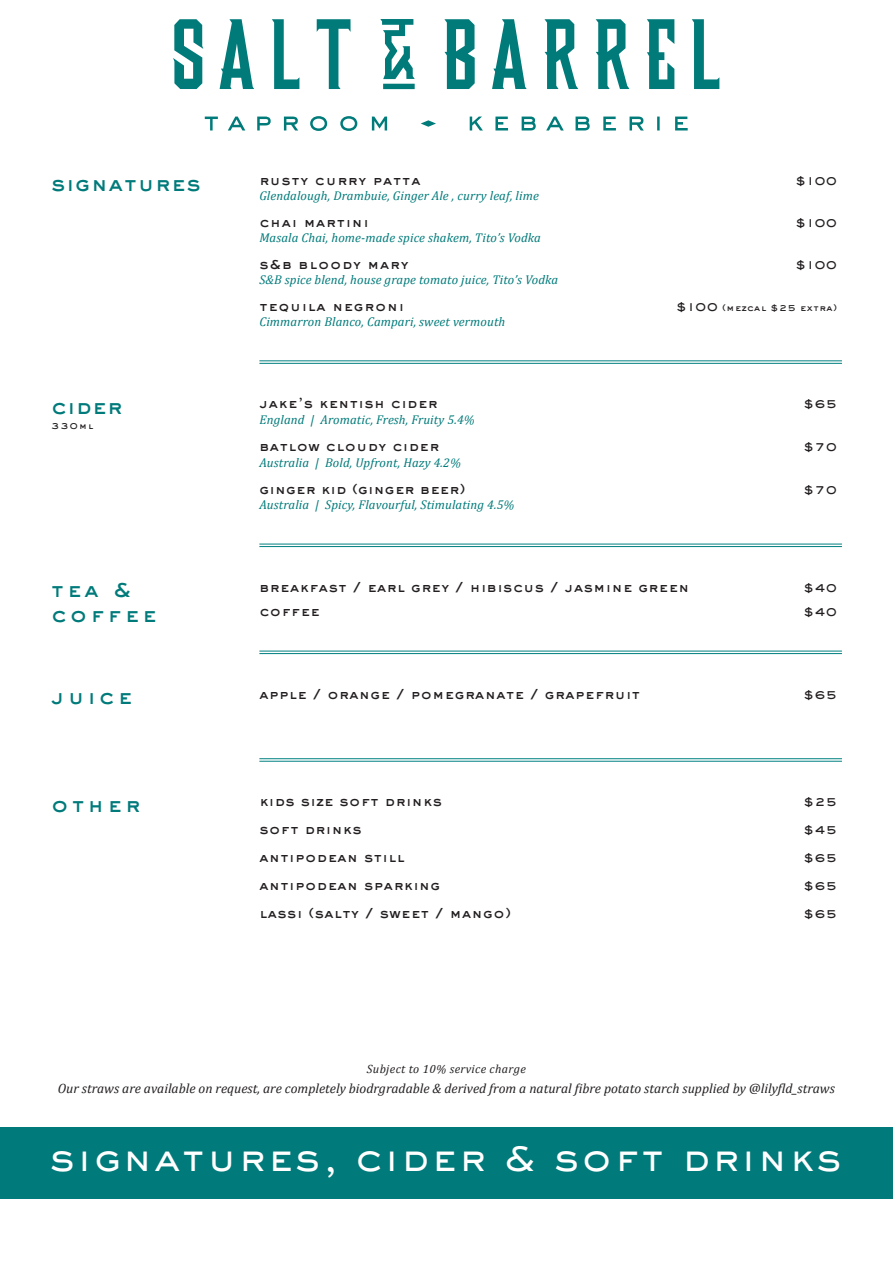
<style>
.page{position:relative;width:893px;height:1263px;background:#fff}
.page>*{position:absolute;margin:0;border:0;box-sizing:border-box;transform-origin:0 0}
.t1{font:500 37.5px "Sackers Gothic Std";letter-spacing:.05em;color:#fff}
.t2{font:800 21px "Sackers Gothic Std";letter-spacing:.15em;color:#007a7a}
.t3{font:800 21px "Sackers Gothic Std";letter-spacing:.04em;color:#007a7a}
.t4{font:800 13.5px "Sackers Gothic Std";letter-spacing:.04em;color:#231f20}
.Description{font:italic 13.5px "Cambria";color:#231f20}
.t5{font:800 13.5px "Sackers Gothic Std";letter-spacing:.06em;color:#231f20}
.t6{font:italic 12.75px "Cambria";letter-spacing:.01em;color:#007a7a}
.t7{font:800 12px "Sackers Gothic Std";letter-spacing:.06em;color:#231f20}
.Description-2{font:italic 12px "Cambria";letter-spacing:.03em;color:#231f20}
.t8{font:800 9px "Sackers Gothic Std";letter-spacing:.06em;color:#231f20}
.s1{font-size:12px}
</style>
<div class="page">
<div style="left:0;top:1127px;width:893px;height:72px;background:#007a7a"></div>
<hr style="left:259px;top:363px;width:583px;height:1px;background:#008080">
<hr style="left:259px;top:361px;width:583px;height:1px;background:#008080">
<hr style="left:259px;top:546px;width:583px;height:1px;background:#008080">
<hr style="left:259px;top:544px;width:583px;height:1px;background:#008080">
<hr style="left:259px;top:653px;width:583px;height:1px;background:#008080">
<hr style="left:259px;top:651px;width:583px;height:1px;background:#008080">
<hr style="left:259px;top:761px;width:583px;height:1px;background:#008080">
<hr style="left:259px;top:758px;width:583px;height:1px;background:#008080">
<svg style="left:205px;top:116px;width:483px;height:15px"></svg>
<svg style="left:173px;top:19px;width:546px;height:70px"></svg>
<p class="t3" style="left:51px;top:169px;width:151px">signatures</p>
<p class="t5" style="left:259px;top:171px;width:163px">rusty curry patta</p>
<p class="t7" style="left:795px;top:172px;width:43px">$100</p>
<p class="t6" style="left:259px;top:187px;width:281px">Glendalough, Drambuie, Ginger Ale , curry leaf, lime</p>
<p class="t5" style="left:259px;top:213px;width:111px">chai martini</p>
<p class="t7" style="left:795px;top:214px;width:43px">$100</p>
<p class="t6" style="left:259px;top:229px;width:283px">Masala Chai, home-made spice shakem, Tito’s Vodka</p>
<p class="t5" style="left:259px;top:255px;width:151px">s&amp;b bloody mary</p>
<p class="t7" style="left:795px;top:256px;width:43px">$100</p>
<p class="t6" style="left:259px;top:271px;width:300px">S&amp;B spice blend, house grape tomato juice, Tito’s Vodka</p>
<p class="t5" style="left:259px;top:297px;width:146px">tequila negroni</p>
<p class="t8" style="left:676px;top:301px;width:162px"><span class="s1">$100</span> (mezcal $25 extra)</p>
<p class="t6" style="left:259px;top:313px;width:247px">Cimmarron Blanco, Campari, sweet vermouth</p>
<p class="t2" style="left:51px;top:392px;width:73px">cider</p>
<p class="t4" style="left:259px;top:394px;width:180px">jake’s kentish cider</p>
<p class="t7" style="left:803px;top:396px;width:35px">$65</p>
<p class="t6" style="left:259px;top:410px;width:217px">England | Aromatic, Fresh, Fruity 5.4%</p>
<p class="t4" style="left:259px;top:436px;width:181px">batlow cloudy cider</p>
<p class="t7" style="left:803px;top:438px;width:35px">$70</p>
<p class="t6" style="left:259px;top:454px;width:203px">Australia | Bold, Upfront, Hazy 4.2%</p>
<p class="t4" style="left:259px;top:480px;width:207px">ginger kid (ginger beer)</p>
<p class="t7" style="left:803px;top:482px;width:35px">$70</p>
<p class="t6" style="left:259px;top:496px;width:257px">Australia | Spicy, Flavourful, Stimulating 4.5%</p>
<p class="t8" style="left:51px;top:419px;width:44px">330ml</p>
<p class="t2" style="left:51px;top:575px;width:82px">tea &amp;</p>
<p class="t2" style="left:51px;top:600px;width:107px">coffee</p>
<p class="t4" style="left:259px;top:577px;width:431px">breakfast / earl grey / hibiscus / jasmine green</p>
<p class="t7" style="left:803px;top:579px;width:35px">$40</p>
<p class="t4" style="left:259px;top:602px;width:62px">coffee</p>
<p class="t7" style="left:803px;top:604px;width:35px">$40</p>
<p class="t2" style="left:51px;top:682px;width:83px">juice</p>
<p class="t4" style="left:259px;top:684px;width:382px">apple / orange / pomegranate / grapefruit</p>
<p class="t7" style="left:803px;top:686px;width:35px">$65</p>
<p class="t2" style="left:51px;top:790px;width:91px">other</p>
<p class="t4" style="left:259px;top:792px;width:184px">kids size soft drinks</p>
<p class="t7" style="left:803px;top:794px;width:35px">$25</p>
<p class="t4" style="left:259px;top:820px;width:104px">soft drinks</p>
<p class="t7" style="left:803px;top:821px;width:35px">$45</p>
<p class="t4" style="left:259px;top:848px;width:147px">antipodean still</p>
<p class="t7" style="left:803px;top:849px;width:35px">$65</p>
<p class="t4" style="left:259px;top:876px;width:182px">antipodean sparking</p>
<p class="t7" style="left:803px;top:877px;width:35px">$65</p>
<p class="t4" style="left:259px;top:904px;width:253px">lassi (salty / sweet / mango)</p>
<p class="t7" style="left:803px;top:905px;width:35px">$65</p>
<p class="Description-2" style="left:367px;top:1061px;width:161px">Subject to 10% service charge</p>
<p class="Description" style="left:58px;top:1078px;width:779px">Our straws are available on request, are completely biodrgradable &amp; derived from a natural fibre potato starch supplied by @lilyfld_straws</p>
<p class="t1" style="left:50px;top:1132px;width:794px">signatures, cider &amp; soft drinks</p>
</div>
